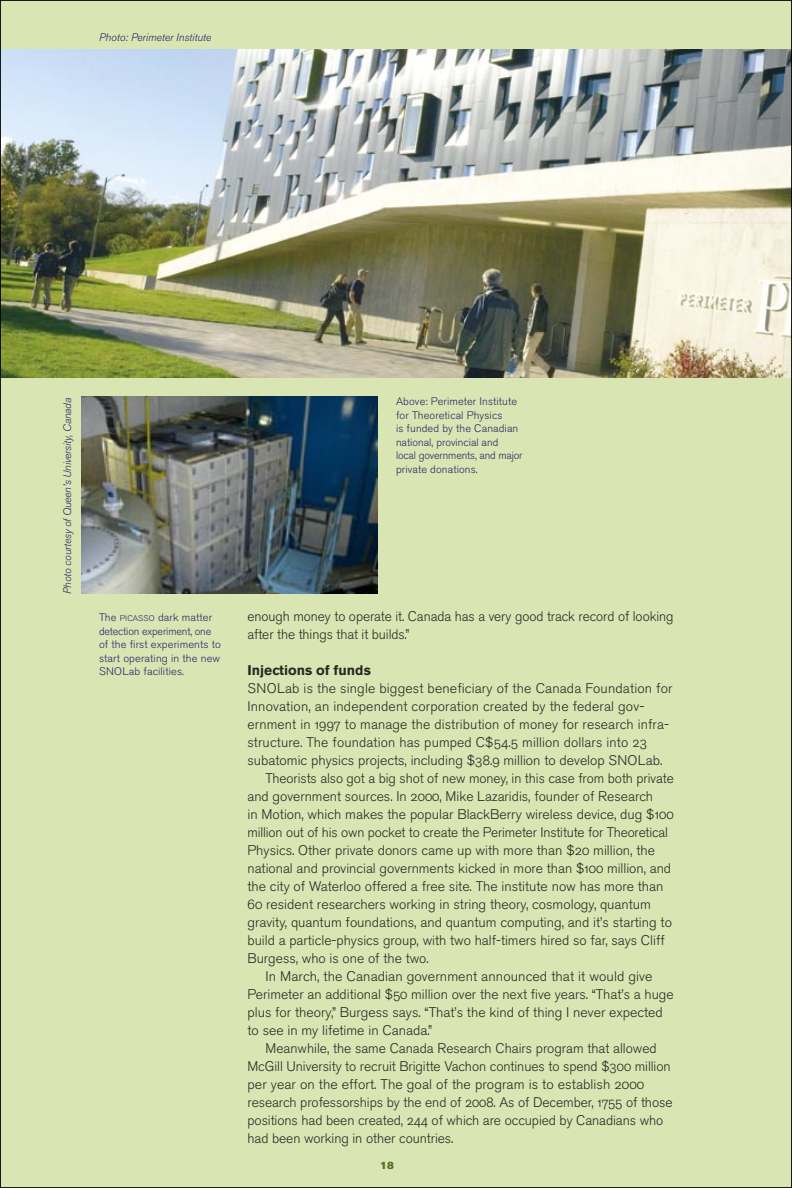
<style>
.page{position:relative;width:792px;height:1188px;background:#d9e6b3}
.page>*{position:absolute;margin:0;border:0;box-sizing:border-box;transform-origin:0 0}
.Text_indent_9_25_12_Light_OSF{font:13.8px/18px "Akzidenz Grotesk BE Light Os F";color:#2b2725}
.Text_9_25_12_Light_OSF{font:13.8px/18px "Akzidenz Grotesk BE Light Os F";letter-spacing:.01em;color:#2b2725}
.Text_Bold_9_25_12{font:700 13.8px "Akzidenz Grotesk BE";color:#2b2725}
.Caption_7_25_9_Light_Italic_OSF{font:10.8px/13.5px "Akzidenz Grotesk BE Light Os F";letter-spacing:.01em;color:#2e2366;text-align:justify}
.Photo_Credit_7_25_9_Light_Italic_OSF{font:10.8px "Akzidenz Grotesk BE Lig It Os F";letter-spacing:-.01em;color:#2e2366}
.Caption_7_25_9_Light_Italic_OSF-2{font:10.8px/13.5px "Akzidenz Grotesk BE Light Os F";letter-spacing:-.01em;color:#2e2366}
.t1{font:10.5px "Akzidenz Grotesk BE Super";color:#567121}
.s1{font-size:8.1px}
</style>
<div class="page">
<img style="left:2px;top:50px;width:788px;height:328px">
<img style="left:81px;top:396px;width:297px;height:198px">
<p class="Photo_Credit_7_25_9_Light_Italic_OSF" style="left:99px;top:31px;width:114px">Photo: Perimeter Institute</p>
<p class="Photo_Credit_7_25_9_Light_Italic_OSF" style="left:61px;top:594px;width:198px;rotate:-90deg">Photo courtesy of Queen’s University, Canada</p>
<p class="Caption_7_25_9_Light_Italic_OSF-2" style="left:99px;top:611px;width:115px">The <span class="s1">PICASSO</span> dark matter detection experiment, one</p>
<p class="Caption_7_25_9_Light_Italic_OSF" style="left:99px;top:638px;width:123px">of the first experiments to start operating in the new SNOLab facilities.</p>
<p class="Caption_7_25_9_Light_Italic_OSF" style="left:396px;top:395px;width:128px;text-align:left">Above: Perimeter Institute for Theoretical Physics<br>is funded by the Canadian national, provincial and<br>local governments, and major private donations.</p>
<p class="Text_indent_9_25_12_Light_OSF" style="left:248px;top:608px;width:428px">enough money to operate it. Canada has a very good track record of looking after the things that it builds.”</p>
<p class="Text_Bold_9_25_12" style="left:248px;top:662px;width:125px">Injections of funds</p>
<p class="Text_9_25_12_Light_OSF" style="left:248px;top:680px;width:427px">SNOLab is the single biggest beneficiary of the Canada Foundation for Innovation, an independent corporation created by the federal gov&shy;ernment in 1997 to manage the distribution of money for research infra&shy;structure. The foundation has pumped C$54.5 million dollars into 23 subatomic physics projects, including $38.9 million to develop SNOLab.</p>
<p class="Text_indent_9_25_12_Light_OSF" style="left:248px;top:770px;width:428px;text-indent:18px">Theorists also got a big shot of new money, in this case from both private and government sources. In 2000, Mike Lazaridis, founder of Research<br>in Motion, which makes the popular BlackBerry wireless device, dug $100 million out of his own pocket to create the Perimeter Institute for Theoretical Physics. Other private donors came up with more than $20 million, the national and provincial governments kicked in more than $100 million, and the city of Waterloo offered a free site. The institute now has more than 60 resident researchers working in string theory, cosmology, quantum gravity, quantum foundations, and quantum computing, and it’s starting to build a particle-physics group, with two half-timers hired so far, says Cliff Burgess, who is one of the two.</p>
<p class="Text_indent_9_25_12_Light_OSF" style="left:248px;top:968px;width:428px;text-indent:18px">In March, the Canadian government announced that it would give Perimeter an additional $50 million over the next five years. “That’s a huge plus for theory,” Burgess says. “That’s the kind of thing I never expected to see in my lifetime in Canada.”</p>
<p class="Text_indent_9_25_12_Light_OSF" style="left:248px;top:1040px;width:426px;text-indent:18px">Meanwhile, the same Canada Research Chairs program that allowed McGill University to recruit Brigitte Vachon continues to spend $300 million per year on the effort. The goal of the program is to establish 2000 research professorships by the end of 2008. As of December, 1755 of those positions had been created, 244 of which are occupied by Canadians who had been working in other countries.</p>
<p class="t1" style="left:380px;top:1159px;width:15px">18</p>
</div>
